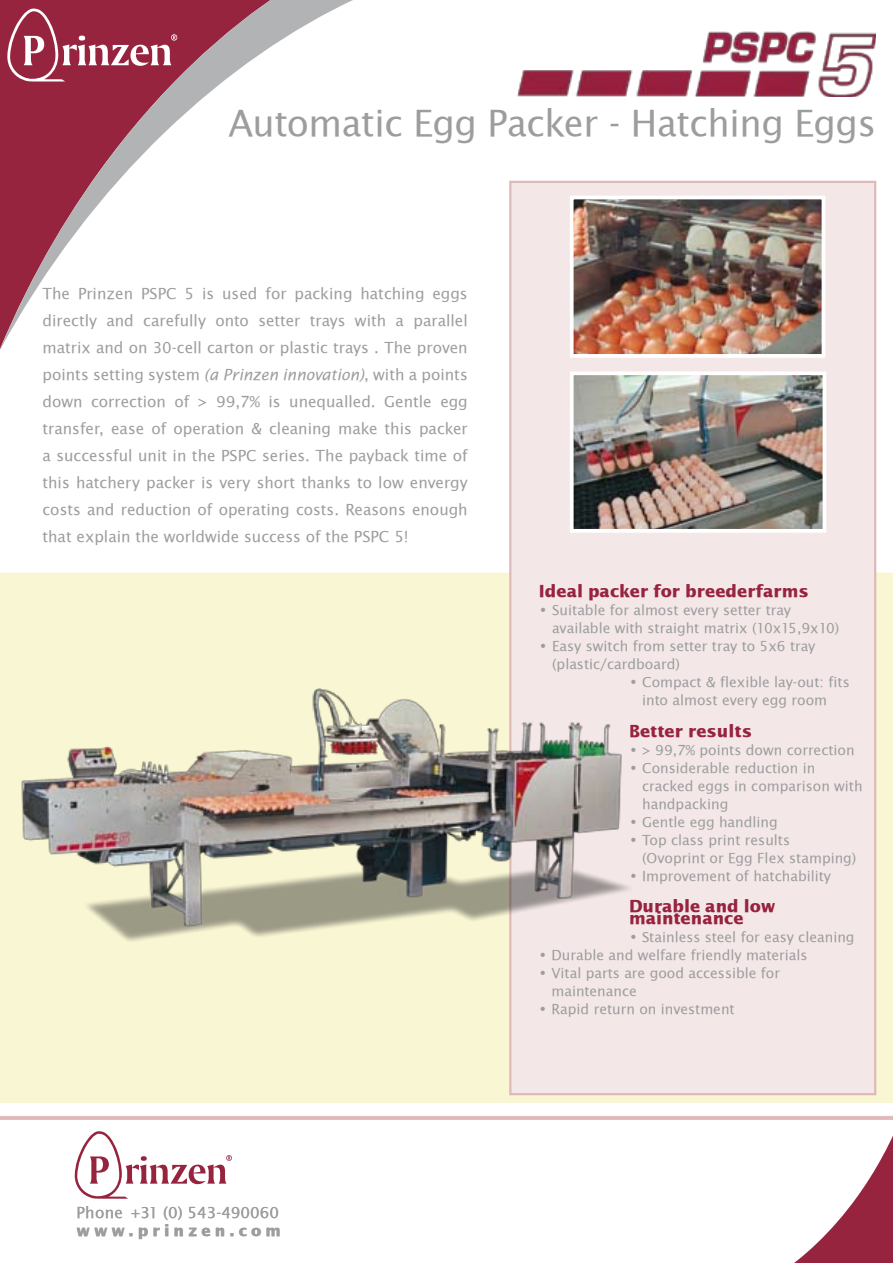
<style>
.page{position:relative;width:893px;height:1263px;background:#fff}
.page>*{position:absolute;margin:0;border:0;box-sizing:border-box;transform-origin:0 0}
.t1{font:39px "Lucida Sans EF";letter-spacing:-.01em;color:#9c9d9f}
.t2{font:700 18px "Lucida Sans EF";color:#97233f}
.t3{font:16.5px/27px "Lucida Sans EF";color:#9c9d9f;text-align:justify}
.t4{font:700 16.5px "Lucida Sans EF";letter-spacing:.245em;color:#9c9d9f}
.t5{font:15px/18px "Lucida Sans EF";color:#9c9d9f}
.s1{font-style:italic}
</style>
<div class="page">
<hr style="left:0;top:1116px;width:893px;height:3px;background:#e7c1c0">
<div style="left:0;top:573px;width:893px;height:530px;background:#f9f6d4"></div>
<hr style="left:0;top:1117px;width:893px;height:3px;background:#dfb9ba">
<svg style="left:0;top:0;width:353px;height:350px"></svg>
<svg style="left:75px;top:1131px;width:157px;height:68px"></svg>
<svg style="left:794px;top:1136px;width:99px;height:127px"></svg>
<svg style="left:7px;top:9px;width:170px;height:72px;background:#a7475e"></svg>
<img style="left:517px;top:31px;width:359px;height:66px">
<div style="left:509px;top:181px;width:367px;height:914px;background:#f4e7e7;border:2px solid #dfb9ba"></div>
<img style="left:570px;top:371px;width:256px;height:162px">
<img style="left:570px;top:196px;width:255px;height:162px">
<img style="left:7px;top:644px;width:622px;height:372px">
<h1 class="t1" style="left:229px;top:102px;width:649px">Automatic Egg Packer - Hatching Eggs</h1>
<p class="t3" style="left:43px;top:280px;width:427px">The Prinzen PSPC 5 is used for packing hatching eggs directly and carefully onto setter trays with a parallel matrix and on 30-cell carton or plastic trays . The proven points setting system <span class="s1">(a Prinzen innovation)</span>, with a points down correction of &gt; 99,7% is unequalled. Gentle egg transfer, ease of operation &amp; cleaning make this packer a successful unit in the PSPC series. The payback time of this hatchery packer is very short thanks to low envergy costs and reduction of operating costs. Reasons enough that explain the worldwide success of the PSPC 5!</p>
<p class="t2" style="left:539px;top:582px;width:271px">Ideal packer for breederfarms</p>
<p class="t5" style="left:552px;top:601px;width:289px;text-indent:-13px">• Suitable for almost every setter tray available with straight matrix (10x15,9x10)</p>
<p class="t5" style="left:552px;top:637px;width:265px;text-indent:-13px">• Easy switch from setter tray to 5x6 tray (plastic/cardboard)</p>
<p class="t5" style="left:642px;top:673px;width:209px;text-indent:-13px">• Compact &amp; flexible lay-out: fits into almost every egg room</p>
<p class="t2" style="left:629px;top:721px;width:125px">Better results</p>
<p class="t5" style="left:629px;top:741px;width:227px">• &gt; 99,7% points down correction</p>
<p class="t5" style="left:642px;top:759px;width:222px;text-indent:-13px">• Considerable reduction in cracked eggs in comparison with handpacking</p>
<p class="t5" style="left:629px;top:813px;width:150px">• Gentle egg handling</p>
<p class="t5" style="left:642px;top:831px;width:216px;text-indent:-13px">• Top class print results (Ovoprint or Egg Flex stamping)</p>
<p class="t5" style="left:629px;top:867px;width:204px">• Improvement of hatchability</p>
<p class="t2" style="left:629px;top:897px;width:148px">Durable and low</p>
<p class="t2" style="left:629px;top:909px;width:116px">maintenance</p>
<p class="t5" style="left:629px;top:928px;width:227px">• Stainless steel for easy cleaning</p>
<p class="t5" style="left:538px;top:946px;width:271px">• Durable and welfare friendly materials</p>
<p class="t5" style="left:551px;top:964px;width:230px;text-indent:-13px">• Vital parts are good accessible for maintenance</p>
<p class="t5" style="left:538px;top:1000px;width:198px">• Rapid return on investment</p>
<p class="t3" style="left:77px;top:1198px;width:204px">Phone +31 (0) 543-490060</p>
<p class="t4" style="left:77px;top:1221px;width:206px">www.prinzen.com</p>
</div>
